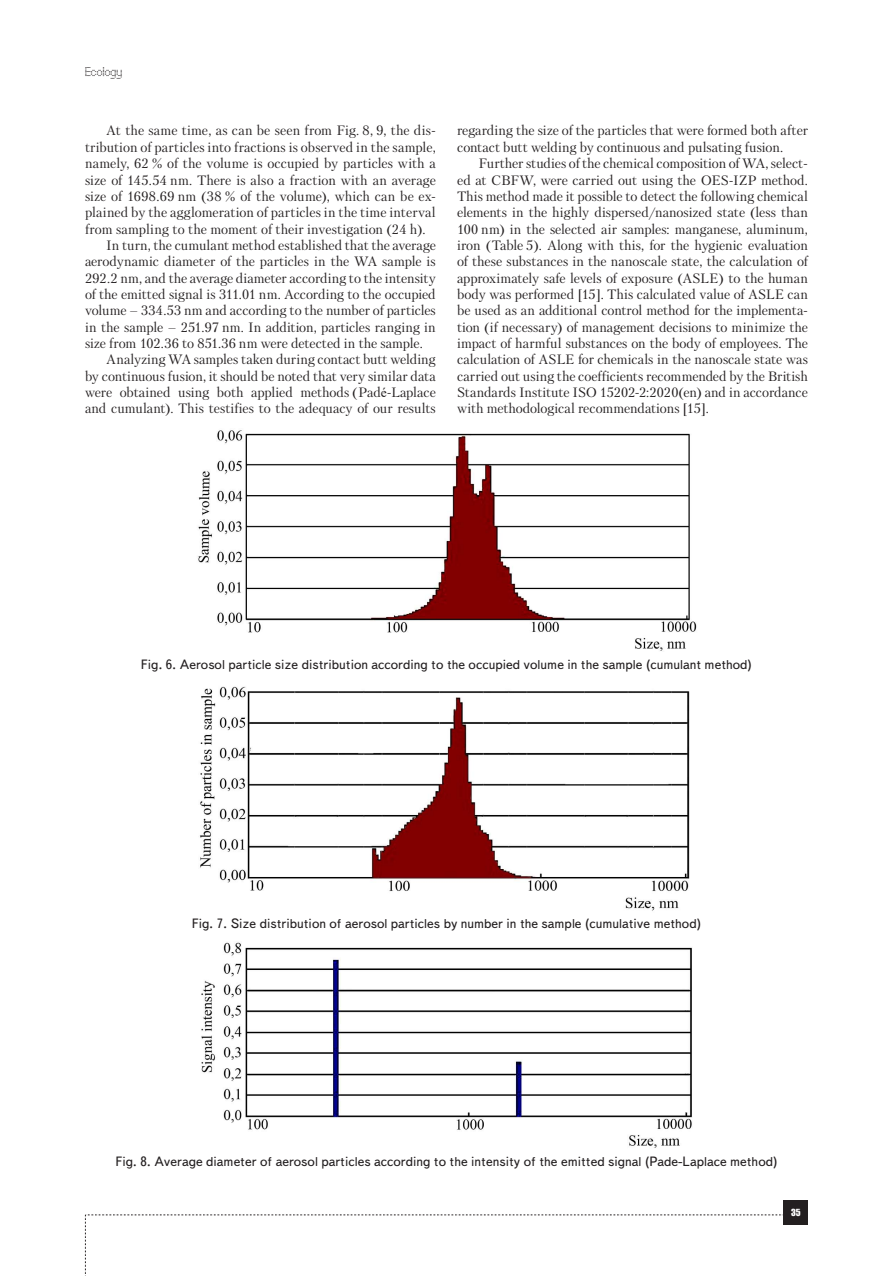
<style>
.page{position:relative;width:893px;height:1276px;background:#fff}
.page>*{position:absolute;margin:0;border:0;box-sizing:border-box;transform-origin:0 0}
.t1{font:13.5px/16.4px "Petersburg C";color:#231f20}
.t2{font:13.5px "Text Book C";color:#231f20}
.t3{font:12px "Perfo";letter-spacing:.015em;color:#231f20}
.t4{font:9px "Impact";color:#fff}
.s1{font-family:"Times New Roman"}
</style>
<div class="page">
<svg style="left:85px;top:1214px;width:699px;height:62px"></svg>
<div style="left:784px;top:1200px;width:24px;height:24px;background:#231f20"></div>
<img style="left:198px;top:430px;width:499px;height:221px">
<img style="left:200px;top:686px;width:490px;height:225px">
<img style="left:201px;top:942px;width:491px;height:206px">
<p class="t3" style="left:85px;top:65px;width:39px">Ecology</p>
<p class="t1" style="left:106px;top:122px;width:331px">At the same time, as can be seen from Fig. 8, 9, the dis-</p>
<p class="t1" style="left:85px;top:139px;width:352px">tribution of particles into fractions is observed in the sample,</p>
<p class="t1" style="left:85px;top:155px;width:352px">namely, 62 % of the volume is occupied by particles with a</p>
<p class="t1" style="left:85px;top:171px;width:352px">size of 145.54 nm. There is also a fraction with an average</p>
<p class="t1" style="left:85px;top:188px;width:352px">size of 1698.69 nm (38 % of the volume), which can be ex-</p>
<p class="t1" style="left:85px;top:204px;width:352px">plained by the agglomeration of particles in the time interval</p>
<p class="t1" style="left:85px;top:220px;width:342px">from sampling to the moment of their investigation (24 h).</p>
<p class="t1" style="left:106px;top:237px;width:331px">In turn, the cumulant method established that the average</p>
<p class="t1" style="left:85px;top:253px;width:352px">aerodynamic diameter of the particles in the WA sample is</p>
<p class="t1" style="left:85px;top:269px;width:352px">292.2 nm, and the average diameter according to the intensity</p>
<p class="t1" style="left:85px;top:286px;width:352px">of the emitted signal is 311.01 nm. According to the occupied</p>
<p class="t1" style="left:85px;top:302px;width:352px">volume – 334.53 nm and according to the number of particles</p>
<p class="t1" style="left:85px;top:319px;width:352px">in the sample – 251.97 nm. In addition, particles ranging in</p>
<p class="t1" style="left:85px;top:335px;width:339px">size from 102.36 to 851.36 nm were detected in the sample.</p>
<p class="t1" style="left:106px;top:351px;width:331px">Analyzing WA samples taken during contact butt welding</p>
<p class="t1" style="left:85px;top:368px;width:352px">by continuous fusion, it should be noted that very similar data</p>
<p class="t1" style="left:85px;top:384px;width:352px">were obtained using both applied methods (Pad<span class="s1">é</span>-Laplace</p>
<p class="t1" style="left:85px;top:400px;width:352px">and cumulant). This testifies to the adequacy of our results</p>
<p class="t1" style="left:457px;top:122px;width:352px">regarding the size of the particles that were formed both after contact butt welding by continuous and pulsating fusion.</p>
<p class="t1" style="left:457px;top:155px;width:352px;text-align:justify;text-indent:21px">Further studies of the chemical composition of WA, select&shy;ed at CBFW, were carried out using the OES-IZP method.<br>This method made it possible to detect the following chemical elements in the highly dispersed/nanosized state (less than 100 nm) in the selected air samples: manganese, aluminum, iron (Table 5). Along with this, for the hygienic evaluation of these substances in the nanoscale state, the calculation of approximately safe levels of exposure (ASLE) to the human body was performed [15]. This calculated value of ASLE can be used as an additional control method for the implementa&shy;tion (if necessary) of management decisions to minimize the impact of harmful substances on the body of employees. The calculation of ASLE for chemicals in the nanoscale state was carried out using the coefficients recommended by the British Standards Institute ISO 15202-2:2020(en) and in accordance with methodological recommendations [15].</p>
<p class="t2" style="left:141px;top:656px;width:613px">Fig. 6. Aerosol particle size distribution according to the occupied volume in the sample (cumulant method)</p>
<p class="t2" style="left:192px;top:916px;width:511px">Fig. 7. Size distribution of aerosol particles by number in the sample (cumulative method)</p>
<p class="t2" style="left:115px;top:1153px;width:663px">Fig. 8. Average diameter of aerosol particles according to the intensity of the emitted signal (Pade-Laplace method)</p>
<p class="t4" style="left:791px;top:1205px;width:11px">35</p>
</div>
